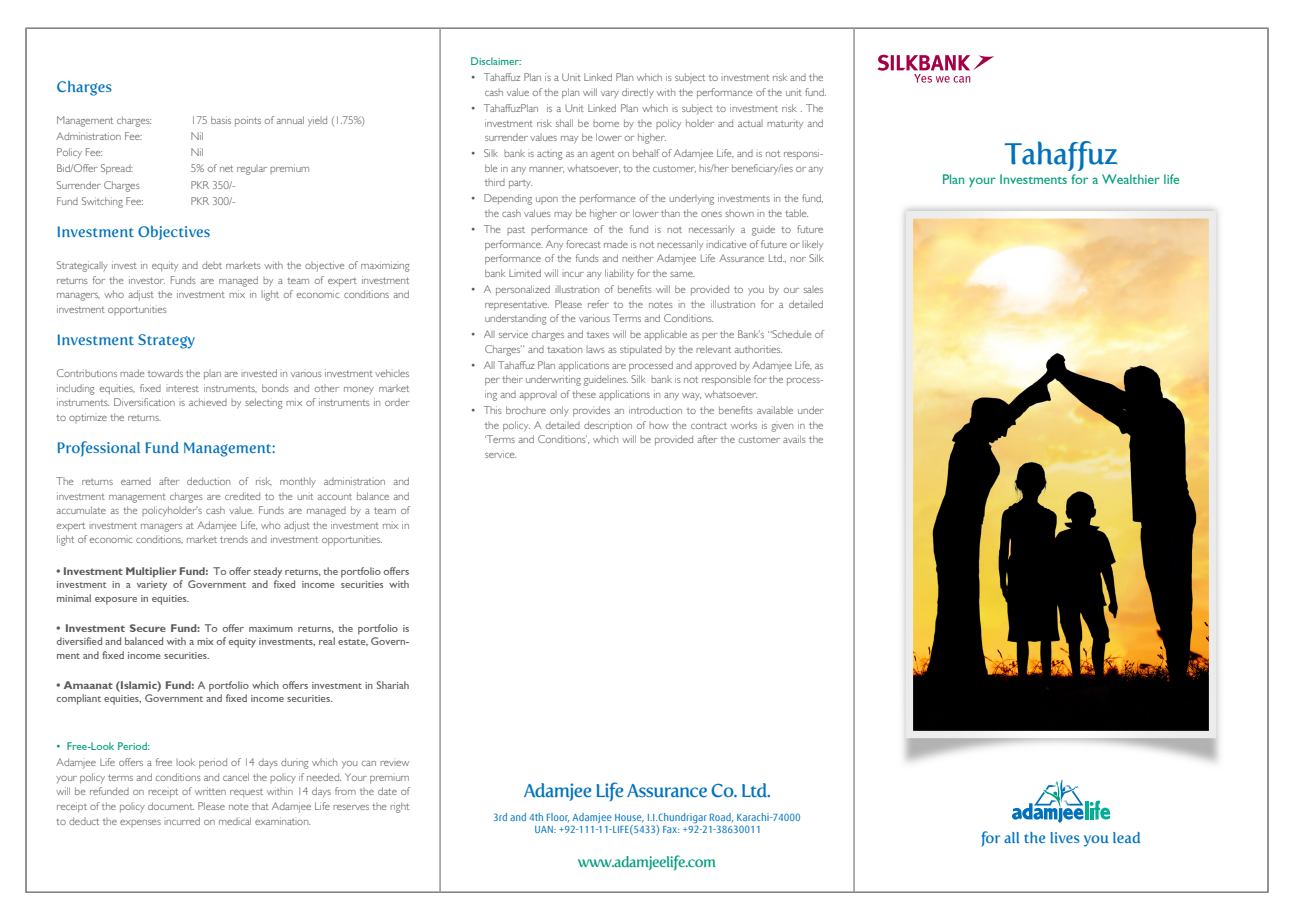
<style>
.page{position:relative;width:1296px;height:918px;background:#fff}
.page>*{position:absolute;margin:0;border:0;box-sizing:border-box;transform-origin:0 0}
.t1{font:29.55px "Fertigo Pro";letter-spacing:-.02em;color:#0072bc}
.t2{font:18.45px "Fertigo Pro";letter-spacing:-.04em;color:#0072bc}
.t3{font:15px "Fertigo Pro";color:#0072bc}
.t4{font:14.85px "Fertigo Pro";color:#0072bc}
.t5{font:14.7px "Fertigo Pro";letter-spacing:-.04em;color:#009d7d}
.t6{font:14.1px "Gill Sans";color:#009d7c}
.t7{font:300 11.25px/14.5px "Gill Sans";color:#58595b;text-align:justify}
.t8{font:11.25px/13.5px "Gill Sans";color:#58595b;text-align:justify}
.t9{font:11.25px "Gill Sans";color:#009d7c}
.t10{font:700 10.5px/12.6px "Linde Dax Office";color:#0072bc;text-align:center}
.s1{font-weight:700}
</style>
<div class="page">
<img style="left:902px;top:206px;width:318px;height:559px">
<svg style="left:1012px;top:780px;width:72px;height:43px"></svg>
<hr style="left:1085px;top:801px;width:3px;height:18px;background:#00af95">
<svg style="left:1090px;top:801px;width:21px;height:19px"></svg>
<svg style="left:877px;top:55px;width:117px;height:28px"></svg>
<h3 class="t3" style="left:57px;top:78px;width:57px">Charges</h3>
<p class="t7" style="left:57px;top:113px;width:97px">Management charges:</p>
<p class="t7" style="left:191px;top:113px;width:176px">175 basis points of annual yield (1.75%)</p>
<p class="t7" style="left:57px;top:129px;width:87px">Administration Fee:</p>
<p class="t7" style="left:191px;top:129px;width:14px">Nil</p>
<p class="t7" style="left:57px;top:145px;width:48px">Policy Fee:</p>
<p class="t7" style="left:191px;top:145px;width:14px">Nil</p>
<p class="t7" style="left:57px;top:161px;width:78px">Bid/Offer Spread:</p>
<p class="t7" style="left:191px;top:161px;width:121px">5% of net regular premium</p>
<p class="t7" style="left:57px;top:178px;width:85px">Surrender Charges</p>
<p class="t7" style="left:191px;top:178px;width:46px">PKR 350/-</p>
<p class="t7" style="left:57px;top:194px;width:89px">Fund Switching Fee:</p>
<p class="t7" style="left:191px;top:194px;width:46px">PKR 300/-</p>
<h3 class="t3" style="left:57px;top:223px;width:155px">Investment Objectives</h3>
<p class="t7" style="left:57px;top:258px;width:355px">Strategically invest in equity and debt markets with the objective of maximizing returns for the investor. Funds are managed by a team of expert investment managers, who adjust the investment mix in light of economic conditions and investment opportunities</p>
<h3 class="t3" style="left:57px;top:331px;width:140px">Investment Strategy</h3>
<p class="t7" style="left:57px;top:366px;width:354px">Contributions made towards the plan are invested in various investment vehicles including equities, fixed interest instruments, bonds and other money market instruments. Diversification is achieved by selecting mix of instruments in order to optimize the returns.</p>
<h3 class="t3" style="left:57px;top:439px;width:221px">Professional Fund Management:</h3>
<p class="t7" style="left:57px;top:474px;width:354px">The returns earned after deduction of risk, monthly administration and investment management charges are credited to the unit account balance and accumulate as the policyholder’s cash value. Funds are managed by a team of expert investment managers at Adamjee Life, who adjust the investment mix in light of economic conditions, market trends and investment opportunities.</p>
<p class="t8" style="left:57px;top:564px;width:354px"><span class="s1">• Investment Multiplier Fund:</span> To offer steady returns, the portfolio offers investment in a variety of Government and fixed income securities with minimal exposure in equities.</p>
<p class="t8" style="left:57px;top:621px;width:354px"><span class="s1">• Investment Secure Fund:</span> To offer maximum returns, the portfolio is diversified and balanced with a mix of equity investments, real estate, Govern&shy;ment and fixed income securities.</p>
<p class="t8" style="left:57px;top:678px;width:354px"><span class="s1">• Amaanat (Islamic) Fund:</span> A portfolio which offers investment in Shariah compliant equities, Government and fixed income securities.</p>
<p class="t9" style="left:57px;top:740px;width:95px">• Free-Look Period:</p>
<p class="t7" style="left:57px;top:755px;width:354px">Adamjee Life offers a free look period of 14 days during which you can review your policy terms and conditions and cancel the policy if needed. Your premium will be refunded on receipt of written request within 14 days from the date of receipt of the policy document. Please note that Adamjee Life reserves the right to deduct the expenses incurred on medical examination.</p>
<p class="t9" style="left:471px;top:55px;width:52px">Disclaimer:</p>
<p class="t7" style="left:471px;top:70px;width:357px;text-align:right">• Tahaffuz Plan is a Unit Linked Plan which is subject to investment risk and the cash value of the plan will vary directly with the performance of the unit fund.</p>
<p class="t7" style="left:485px;top:101px;width:340px;text-indent:-14px">• TahaffuzPlan is a Unit Linked Plan which is subject to investment risk . The investment risk shall be borne by the policy holder and actual maturity and surrender values may be lower or higher.</p>
<p class="t7" style="left:485px;top:146px;width:340px;text-indent:-14px">• Silk bank is acting as an agent on behalf of Adamjee Life, and is not responsi&shy;ble in any manner, whatsoever, to the customer, his/her beneficiary/ies or any third party.</p>
<p class="t7" style="left:471px;top:191px;width:354px;text-align:center">• Depending upon the performance of the underlying investments in the fund, the cash values may be higher or lower than the ones shown in the table.</p>
<p class="t7" style="left:485px;top:222px;width:340px;text-indent:-14px">• The past performance of the fund is not necessarily a guide to future performance. Any forecast made is not necessarily indicative of future or likely performance of the funds and neither Adamjee Life Assurance Ltd., nor Silk bank Limited will incur any liability for the same.</p>
<p class="t7" style="left:485px;top:282px;width:340px;text-indent:-14px">• A personalized illustration of benefits will be provided to you by our sales representative. Please refer to the notes in the illustration for a detailed understanding of the various Terms and Conditions.</p>
<p class="t7" style="left:485px;top:327px;width:340px;text-indent:-14px">• All service charges and taxes will be applicable as per the Bank’s “Schedule of<br>Charges” and taxation laws as stipulated by the relevant authorities.</p>
<p class="t7" style="left:485px;top:358px;width:340px;text-indent:-14px">• All Tahaffuz Plan applications are processed and approved by Adamjee Life, as per their underwriting guidelines. Silk bank is not responsible for the process&shy;ing and approval of these applications in any way, whatsoever.</p>
<p class="t7" style="left:485px;top:403px;width:340px;text-indent:-14px">• This brochure only provides an introduction to the benefits available under the policy. A detailed description of how the contract works is given in the ‘Terms and Conditions’, which will be provided after the customer avails the service.</p>
<h2 class="t2" style="left:524px;top:779px;width:249px">Adamjee Life Assurance Co. Ltd.</h2>
<p class="t10" style="left:493px;top:811px;width:309px">3rd and 4th Floor, Adamjee House, I.I.Chundrigar Road, Karachi-74000<br>UAN: +92-111-11-LIFE(5433) Fax: +92-21-38630011</p>
<h3 class="t5" style="left:578px;top:854px;width:140px">www.adamjeelife.com</h3>
<h1 class="t1" style="left:1004px;top:136px;width:115px">Tahaffuz</h1>
<p class="t6" style="left:942px;top:171px;width:239px">Plan your Investments for a Wealthier life</p>
<h3 class="t4" style="left:981px;top:829px;width:161px">for all the lives you lead</h3>
</div>
